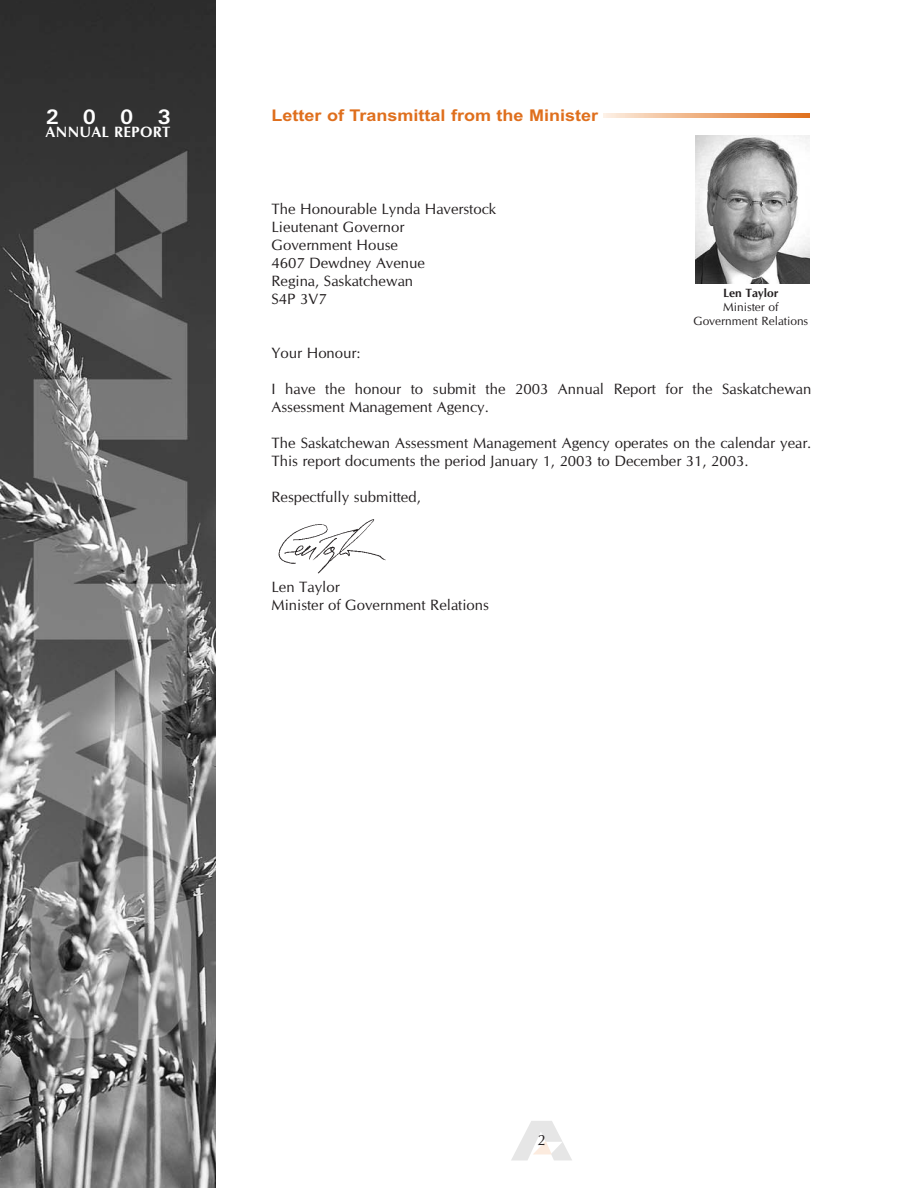
<style>
.page{position:relative;width:918px;height:1188px;background:#fff}
.page>*{position:absolute;margin:0;border:0;box-sizing:border-box;transform-origin:0 0}
.t1{font:700 21px "Univers";color:#fff}
.t2{font:700 16.2px "Arial";color:#df6f1d;scale:1.11 1}
.t3{font:15px/18px "CG Omega";color:#231f20}
.t4{font:700 15px "CG Omega";letter-spacing:.015em;color:#fff}
.t5{font:12px/14.4px "CG Omega";color:#231f20;text-align:center}
.t6{font:700 12px "CG Omega";color:#231f20}
</style>
<div class="page">
<img style="left:0;top:0;width:216px;height:1188px">
<svg style="left:511px;top:1121px;width:61px;height:40px"></svg>
<img style="left:278px;top:519px;width:108px;height:55px">
<img style="left:695px;top:135px;width:115px;height:149px">
<svg style="left:603px;top:113px;width:207px;height:4px"></svg>
<h1 class="t1" style="left:46px;top:109px;width:126px">2003</h1>
<p class="t4" style="left:46px;top:126px;width:126px">ANNUAL REPORT</p>
<p class="t2" style="left:272px;top:110px;width:296px">Letter of Transmittal from the Minister</p>
<p class="t3" style="left:272px;top:201px;width:226px">The Honourable Lynda Haverstock<br>Lieutenant Governor<br>Government House<br>4607 Dewdney Avenue<br>Regina, Saskatchewan<br>S4P 3V7</p>
<p class="t6" style="left:723px;top:288px;width:57px">Len Taylor</p>
<p class="t5" style="left:693px;top:300px;width:116px">Minister of<br>Government Relations</p>
<p class="t3" style="left:272px;top:345px;width:91px">Your Honour:</p>
<p class="t3" style="left:272px;top:381px;width:541px">I have the honour to submit the 2003 Annual Report for the Saskatchewan<br>Assessment Management Agency.</p>
<p class="t3" style="left:272px;top:435px;width:541px">The Saskatchewan Assessment Management Agency operates on the calendar year.<br>This report documents the period January 1, 2003 to December 31, 2003.</p>
<p class="t3" style="left:272px;top:489px;width:151px">Respectfully submitted,</p>
<p class="t3" style="left:272px;top:579px;width:219px">Len Taylor<br>Minister of Government Relations</p>
<p class="t3" style="left:537px;top:1132px;width:10px">2</p>
</div>
